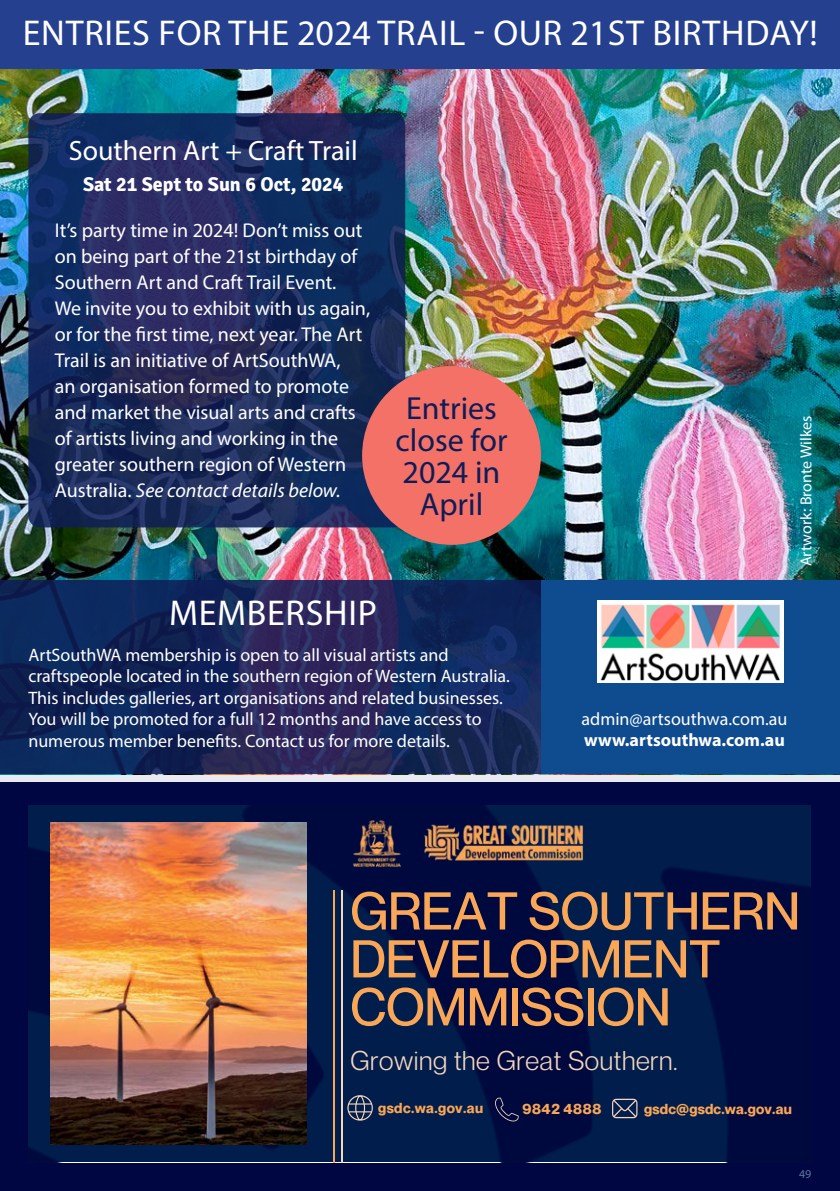
<style>
.page{position:relative;width:840px;height:1191px;background:#fff}
.page>*{position:absolute;margin:0;border:0;box-sizing:border-box;transform-origin:0 0}
.t1{font:500 52px/48px "Neue Montreal";color:#f9a657}
.t2{font:36px "Myriad Pro";letter-spacing:.02em;color:#fff}
.t3{font:32px/32px "Myriad Pro";color:#0e1d57;text-align:center}
.t4{font:28px "Myriad Pro";color:#fff}
.t5{font:26.6px "Neue Montreal";letter-spacing:.02em;color:#f6d6bf}
.t6{font:20px/26px "Myriad Pro";color:#fff}
.t7{font:700 20px "Signika";color:#fff}
.t8{font:18px/21.6px "Myriad Pro";color:#fff}
.t9{font:700 18px "Myriad Pro";color:#fff}
.t10{font:16px "Myriad Pro";color:#fff}
.t11{font:700 14.6px "Neue Montreal";letter-spacing:.045em;color:#f9a657}
.t12{font:700 14.2px "Neue Montreal";letter-spacing:.015em;color:#f9a657}
.t13{font:12px "Myriad Pro";color:#6074a4}
.s1{font-style:italic}
</style>
<div class="page">
<div style="left:0;top:782px;width:839px;height:409px;background:#000641"></div>
<img style="left:28px;top:805px;width:782px;height:357px">
<img style="left:350px;top:815px;width:234px;height:55px">
<img style="left:50px;top:822px;width:257px;height:323px">
<hr style="left:341px;top:890px;width:1px;height:272px;background:#f6d6bf">
<svg style="left:611px;top:1098px;width:26px;height:20px"></svg>
<svg style="left:494px;top:1097px;width:24px;height:24px"></svg>
<svg style="left:347px;top:1095px;width:25px;height:25px"></svg>
<hr style="left:333px;top:890px;width:1px;height:272px;background:#f9a657">
<img style="left:0;top:68px;width:839px;height:513px">
<svg style="left:0;top:581px;width:540px;height:193px;background:#172659"></svg>
<div style="left:540px;top:581px;width:299px;height:193px;background:#0f4b8f"></div>
<img style="left:597px;top:601px;width:185px;height:81px">
<svg style="left:28px;top:113px;width:377px;height:414px;background:#1a2a5c"></svg>
<div style="left:362px;top:366px;width:178px;height:179px;background:#f37167;border-radius:50%"></div>
<div style="left:0;top:0;width:839px;height:68px;background:#25408f"></div>
<h2 class="t2" style="left:23px;top:11px;width:795px">ENTRIES FOR THE 2024 TRAIL - OUR 21ST BIRTHDAY!</h2>
<h3 class="t4" style="left:69px;top:134px;width:290px">Southern Art + Craft Trail</h3>
<p class="t7" style="left:83px;top:172px;width:262px">Sat 21 Sept to Sun 6 Oct, 2024</p>
<p class="t6" style="left:55px;top:217px;width:317px">It’s party time in 2024! Don’t miss out on being part of the 21st birthday of Southern Art and Craft Trail Event.<br>We invite you to exhibit with us again, or for the first time, next year. The Art Trail is an initiative of ArtSouthWA,<br>an organisation formed to promote and market the visual arts and crafts of artists living and working in the greater southern region of Western Australia. <span class="s1">See contact details below.</span></p>
<h3 class="t3" style="left:395px;top:392px;width:113px">Entries close for<br>2024 in<br>April</h3>
<h2 class="t2" style="left:169px;top:591px;width:209px">MEMBERSHIP</h2>
<p class="t8" style="left:28px;top:643px;width:483px">ArtSouthWA membership is open to all visual artists and craftspeople located in the southern region of Western Australia.<br>This includes galleries, art organisations and related businesses.<br>You will be promoted for a full 12 months and have access to numerous member benefits. Contact us for more details.</p>
<p class="t10" style="left:795px;top:566px;width:152px;rotate:-90deg">Artwork: Bronte Wilkes</p>
<p class="t8" style="left:581px;top:707px;width:207px">admin@artsouthwa.com.au</p>
<p class="t9" style="left:583px;top:728px;width:202px">www.artsouthwa.com.au</p>
<h1 class="t1" style="left:350px;top:881px;width:451px">GREAT SOUTHERN<br>DEVELOPMENT<br>COMMISSION</h1>
<h3 class="t5" style="left:350px;top:1039px;width:328px">Growing the Great Southern.</h3>
<p class="t12" style="left:378px;top:1096px;width:106px">gsdc.wa.gov.au</p>
<p class="t11" style="left:522px;top:1096px;width:80px">9842 4888</p>
<p class="t12" style="left:643px;top:1097px;width:149px">gsdc@gsdc.wa.gov.au</p>
<p class="t13" style="left:798px;top:1166px;width:14px">49</p>
</div>
